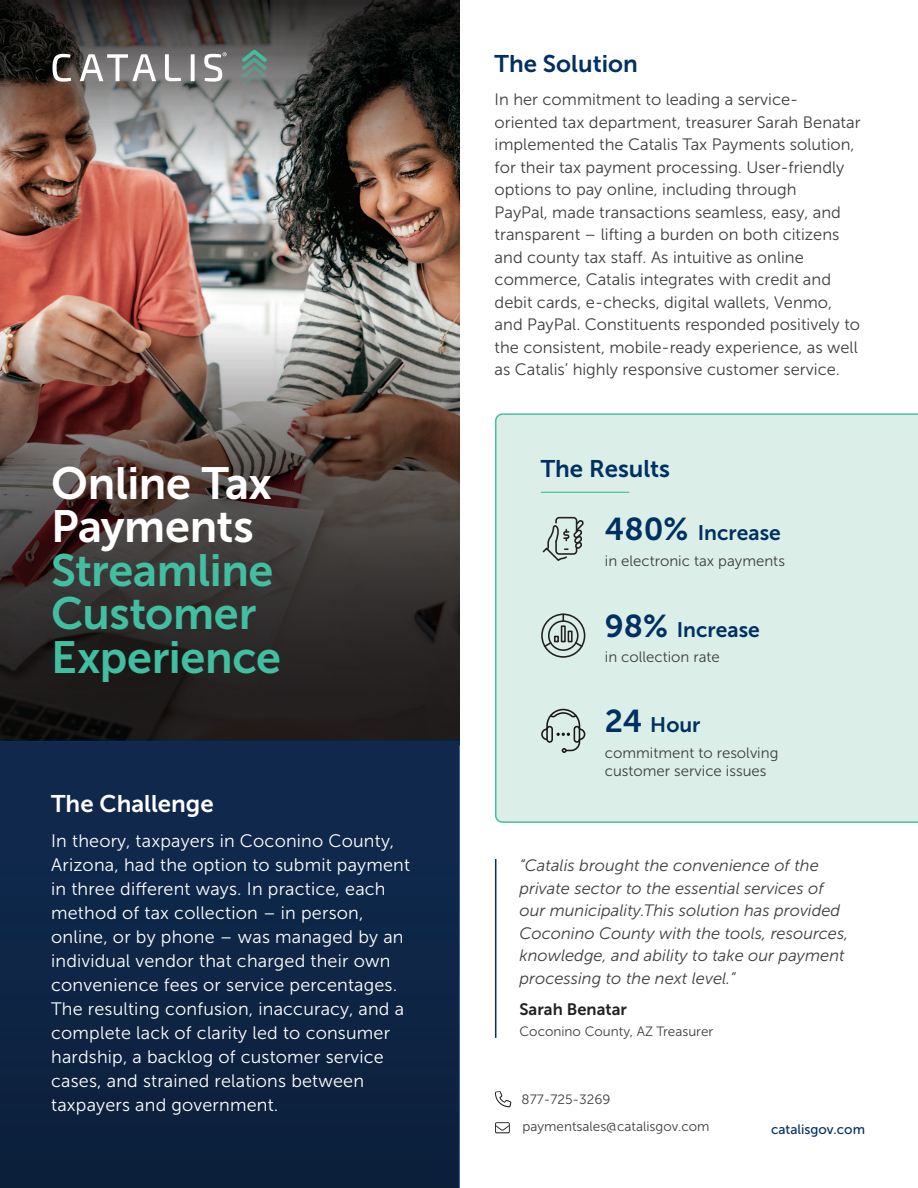
<style>
.page{position:relative;width:918px;height:1188px;background:#fff}
.page>*{position:absolute;margin:0;border:0;box-sizing:border-box;transform-origin:0 0}
.t1{font:45px/43.5px "Museo Sans 700";letter-spacing:-.01em;color:#42bea0}
.t2{font:45px/43.5px "Museo Sans 700";letter-spacing:-.01em;color:#fff}
.t3{font:24px "Museo Sans 700";color:#003062}
.t4{font:24px "Museo Sans 700";color:#fff}
.t5{font:21px "Museo Sans 700";color:#003062}
.t6{font:18px/24px "Museo Sans 300";letter-spacing:.01em;color:#fff}
.t7{font:16.5px/22.5px "Museo Sans 300";color:#3e3e3f}
.t8{font:italic 16.5px/22.5px "Museo Sans 300";color:#3e3e3f}
.t9{font:16.5px "Museo Sans 700";color:#231f20}
.t10{font:15px/18px "Museo Sans 300";color:#3e3e3f}
.t11{font:13.5px "Museo Sans 300";color:#3e3e3f}
.t12{font:13.5px "Museo Sans 500";color:#003062}
.s1{font-size:31.5px}
</style>
<div class="page">
<svg style="left:0;top:0;width:460px;height:143px;background:#4b4642"></svg>
<img style="left:0;top:143px;width:460px;height:598px">
<svg style="left:242px;top:50px;width:25px;height:36px"></svg>
<svg style="left:52px;top:52px;width:175px;height:30px"></svg>
<svg style="left:0;top:741px;width:460px;height:447px;background:#0d2445"></svg>
<hr style="left:495px;top:859px;width:1px;height:179px;background:#003062">
<div style="left:495px;top:413px;width:423px;height:410px;background:#dbefe8"></div>
<svg style="left:542px;top:516px;width:42px;height:45px;background:#b5c4bf"></svg>
<div style="left:561px;top:625px;width:5px;height:17px;border:2px solid #231f20"></div>
<div style="left:568px;top:631px;width:5px;height:11px;border:2px solid #231f20"></div>
<div style="left:548px;top:620px;width:31px;height:31px;border:2px solid #231f20;border-radius:50%"></div>
<div style="left:541px;top:614px;width:44px;height:44px;border:2px solid #231f20;border-radius:50%"></div>
<svg style="left:562px;top:614px;width:2px;height:7px"></svg>
<svg style="left:574px;top:641px;width:10px;height:7px"></svg>
<svg style="left:543px;top:636px;width:16px;height:12px"></svg>
<svg style="left:541px;top:708px;width:45px;height:45px;background:#b8c8c2"></svg>
<svg style="left:495px;top:1122px;width:15px;height:11px"></svg>
<svg style="left:495px;top:1091px;width:16px;height:16px"></svg>
<hr style="left:541px;top:492px;width:88px;height:1px;background:#42bea0">
<h1 class="t2" style="left:51px;top:461px;width:223px">Online Tax<br>Payments</h1>
<h1 class="t1" style="left:51px;top:548px;width:231px">Streamline<br>Customer<br>Experience</h1>
<h2 class="t4" style="left:51px;top:790px;width:164px">The Challenge</h2>
<p class="t6" style="left:51px;top:829px;width:360px">In theory, taxpayers in Coconino County, Arizona, had the option to submit payment in three different ways. In practice, each method of tax collection – in person, online, or by phone – was managed by an individual vendor that charged their own convenience fees or service percentages.<br>The resulting confusion, inaccuracy, and a complete lack of clarity led to consumer hardship, a backlog of customer service cases, and strained relations between taxpayers and government.</p>
<h2 class="t3" style="left:495px;top:50px;width:145px">The Solution</h2>
<p class="t7" style="left:495px;top:89px;width:367px">In her commitment to leading a service&shy;oriented tax department, treasurer Sarah Benatar implemented the Catalis Tax Payments solution, for their tax payment processing. User-friendly options to pay online, including through<br>PayPal, made transactions seamless, easy, and transparent – lifting a burden on both citizens and county tax staff. As intuitive as online commerce, Catalis integrates with credit and debit cards, e-checks, digital wallets, Venmo, and PayPal. Constituents responded positively to the consistent, mobile-ready experience, as well as Catalis’ highly responsive customer service.</p>
<h2 class="t3" style="left:541px;top:456px;width:131px">The Results</h2>
<p class="t5" style="left:605px;top:521px;width:178px"><span class="s1">480%</span> Increase</p>
<p class="t10" style="left:605px;top:552px;width:182px">in electronic tax payments</p>
<p class="t5" style="left:605px;top:618px;width:157px"><span class="s1">98%</span> Increase</p>
<p class="t10" style="left:605px;top:648px;width:117px">in collection rate</p>
<p class="t5" style="left:605px;top:713px;width:97px"><span class="s1">24</span> Hour</p>
<p class="t10" style="left:605px;top:744px;width:175px">commitment to resolving customer service issues</p>
<p class="t8" style="left:519px;top:855px;width:330px">“Catalis brought the convenience of the private sector to the essential services of our municipality.This solution has provided Coconino County with the tools, resources, knowledge, and ability to take our payment processing to the next level.”</p>
<p class="t9" style="left:519px;top:1000px;width:109px">Sarah Benatar</p>
<p class="t11" style="left:519px;top:1024px;width:195px">Coconino County, AZ Treasurer</p>
<p class="t11" style="left:522px;top:1092px;width:90px">877-725-3269</p>
<p class="t11" style="left:522px;top:1119px;width:189px">paymentsales@catalisgov.com</p>
<p class="t12" style="left:771px;top:1122px;width:95px">catalisgov.com</p>
</div>
